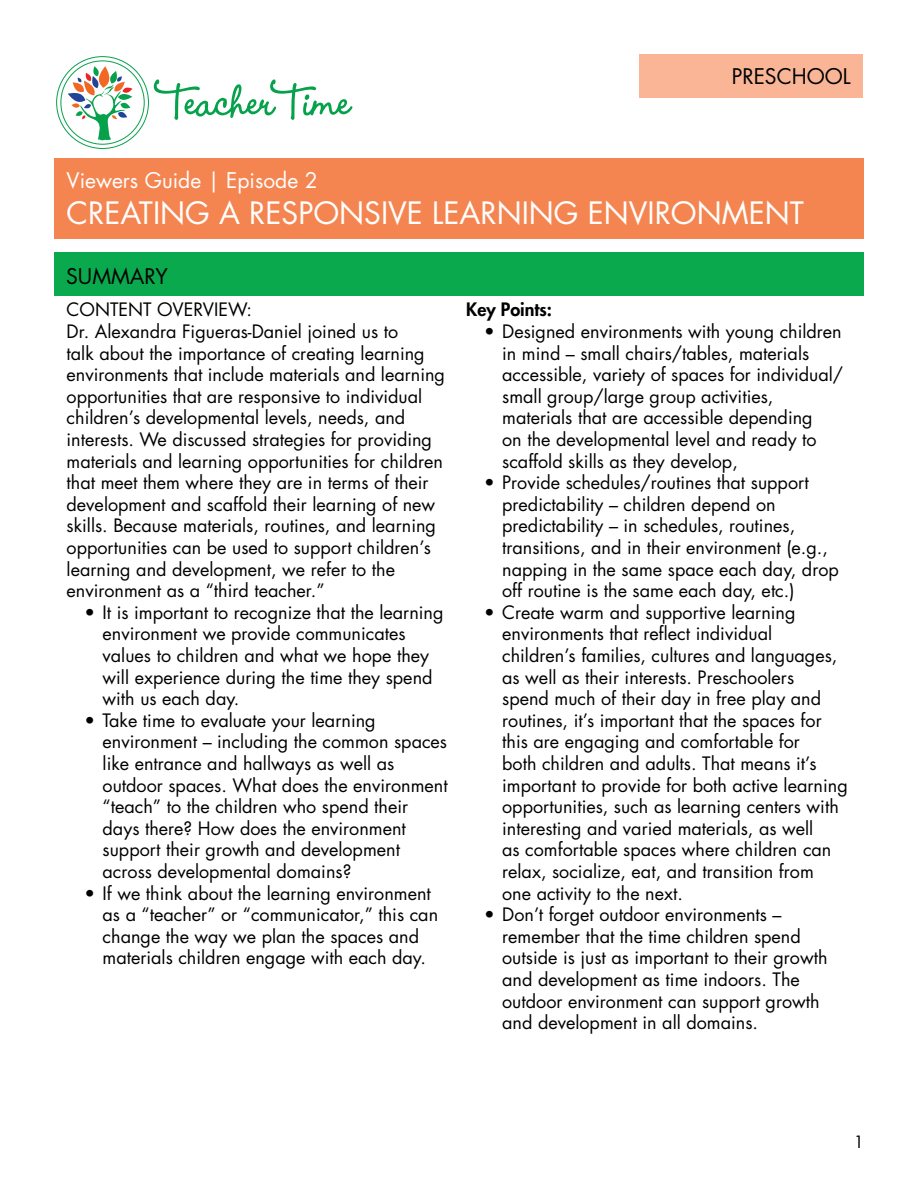
<style>
.page{position:relative;width:918px;height:1188px;background:#fff}
.page>*{position:absolute;margin:0;border:0;box-sizing:border-box;transform-origin:0 0}
.t1{font:30px "Futura Std";color:#fff}
.t2{font:21px "Futura Std";color:#fff}
.t3{font:21px "Futura Std";color:#000101}
.t4{font:18px/21.6px "Futura Std";color:#000}
.t5{font:800 18px "Futura Std";color:#000}
.t6{font:16.5px "Futura Std";color:#000}
</style>
<div class="page">
<div style="left:54px;top:252px;width:809px;height:44px;background:#0aa94d"></div>
<svg style="left:68px;top:66px;width:64px;height:74px"></svg>
<svg style="left:154px;top:79px;width:198px;height:41px"></svg>
<div style="left:61px;top:61px;width:83px;height:83px;border:1px solid #06a14b;border-radius:50%"></div>
<div style="left:639px;top:54px;width:223px;height:44px;background:#f9b596"></div>
<div style="left:54px;top:159px;width:810px;height:80px;background:#f58550"></div>
<p class="t3" style="left:732px;top:63px;width:121px">PRESCHOOL</p>
<h1 class="t2" style="left:67px;top:167px;width:253px">Viewers Guide | Episode 2</h1>
<h1 class="t1" style="left:67px;top:194px;width:739px">CREATING A RESPONSIVE LEARNING ENVIRONMENT</h1>
<h2 class="t3" style="left:66px;top:263px;width:103px">SUMMARY</h2>
<h3 class="t4" style="left:67px;top:299px;width:187px">CONTENT OVERVIEW:</h3>
<p class="t4" style="left:67px;top:321px;width:380px">Dr. Alexandra Figueras-Daniel joined us to<br>talk about the importance of creating learning environments that include materials and learning opportunities that are responsive to individual children’s developmental levels, needs, and interests. We discussed strategies for providing materials and learning opportunities for children that meet them where they are in terms of their development and scaffold their learning of new skills. Because materials, routines, and learning opportunities can be used to support children’s learning and development, we refer to the environment as a “third teacher.”</p>
<p class="t4" style="left:103px;top:602px;width:342px;text-indent:-18px">• It is important to recognize that the learning environment we provide communicates values to children and what we hope they will experience during the time they spend with us each day.</p>
<p class="t4" style="left:103px;top:710px;width:347px;text-indent:-18px">• Take time to evaluate your learning environment – including the common spaces like entrance and hallways as well as outdoor spaces. What does the environment “teach” to the children who spend their days there? How does the environment support their growth and development across developmental domains?</p>
<p class="t4" style="left:103px;top:882px;width:337px;text-indent:-18px">• If we think about the learning environment as a “teacher” or “communicator,” this can change the way we plan the spaces and materials children engage with each day.</p>
<h4 class="t5" style="left:466px;top:298px;width:87px">Key Points:</h4>
<p class="t4" style="left:502px;top:321px;width:342px;text-indent:-18px">• Designed environments with young children in mind – small chairs/tables, materials accessible, variety of spaces for individual/ small group/large group activities, materials that are accessible depending<br>on the developmental level and ready to scaffold skills as they develop,</p>
<p class="t4" style="left:502px;top:472px;width:338px;text-indent:-18px">• Provide schedules/routines that support predictability – children depend on predictability – in schedules, routines, transitions, and in their environment (e.g., napping in the same space each day, drop off routine is the same each day, etc.)</p>
<p class="t4" style="left:502px;top:602px;width:347px;text-indent:-18px">• Create warm and supportive learning environments that reflect individual children’s families, cultures and languages, as well as their interests. Preschoolers<br>spend much of their day in free play and routines, it’s important that the spaces for this are engaging and comfortable for<br>both children and adults. That means it’s important to provide for both active learning opportunities, such as learning centers with interesting and varied materials, as well<br>as comfortable spaces where children can relax, socialize, eat, and transition from<br>one activity to the next.</p>
<p class="t4" style="left:502px;top:904px;width:327px;text-indent:-18px">• Don’t forget outdoor environments – remember that the time children spend outside is just as important to their growth and development as time indoors. The outdoor environment can support growth and development in all domains.</p>
<p class="t6" style="left:854px;top:1131px;width:12px">1</p>
</div>
